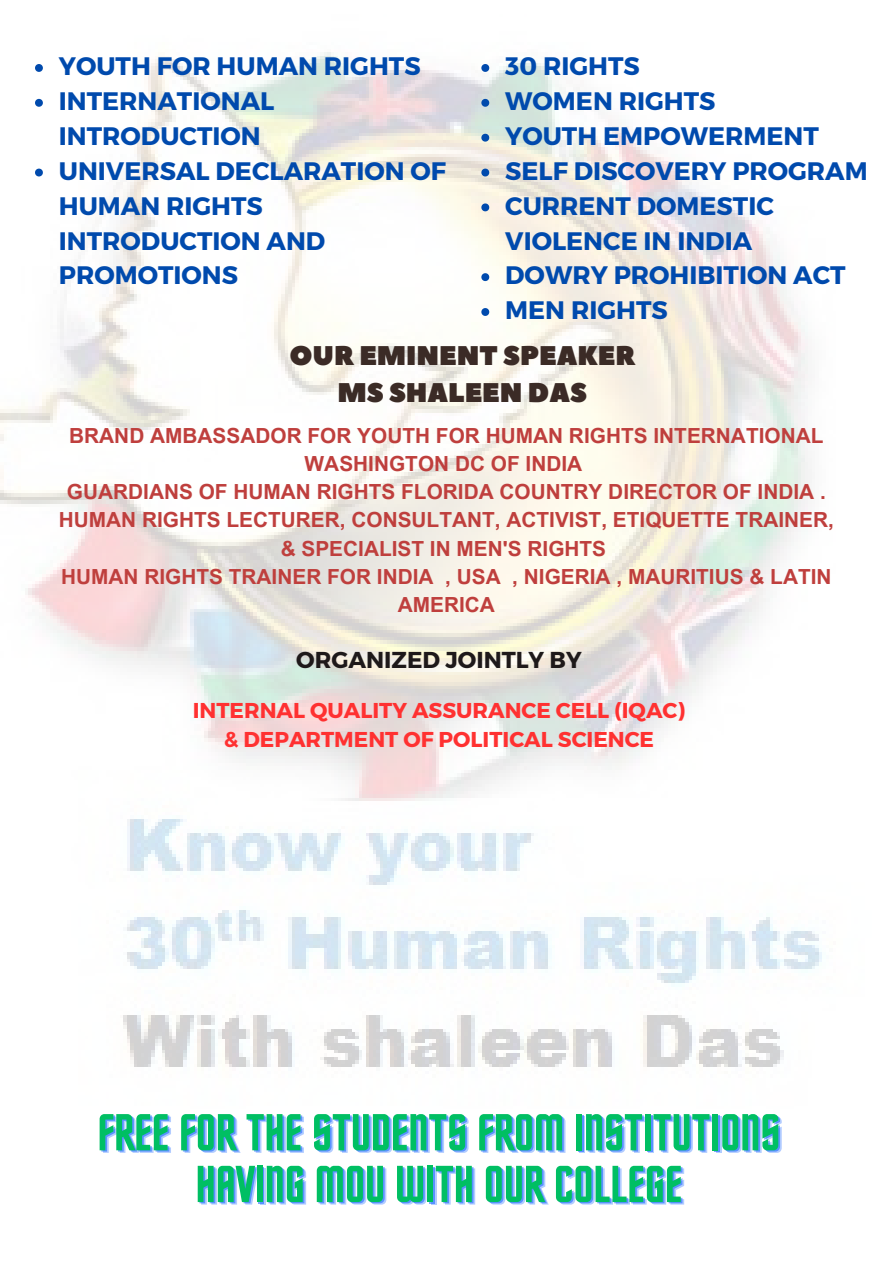
<style>
.page{position:relative;width:893px;height:1264px;background:#fff}
.page>*{position:absolute;margin:0;border:0;box-sizing:border-box;transform-origin:0 0}
.t1{font:52.05px/51.8px "Horta";color:#00bf63;text-align:center}
.t2{font:27px "Peace Sans";color:#3b2b26}
.t3{font:700 25.35px/34.8px "Montserrat";color:#004aad}
.t4{font:700 22.95px "Montserrat";color:#1e191a}
.t5{font:700 21.45px "Montserrat";color:#ff3131}
.t6{font:700 20.85px/28px "Arial MT Pro";color:#bf3f3d;text-align:center}
</style>
<div class="page">
<img style="left:0;top:52px;width:822px;height:1015px">
<svg style="left:35px;top:64px;width:8px;height:8px"></svg>
<svg style="left:35px;top:99px;width:8px;height:8px"></svg>
<svg style="left:35px;top:169px;width:8px;height:7px"></svg>
<svg style="left:481px;top:64px;width:8px;height:8px"></svg>
<svg style="left:481px;top:99px;width:8px;height:8px"></svg>
<svg style="left:481px;top:134px;width:8px;height:8px"></svg>
<svg style="left:481px;top:169px;width:8px;height:7px"></svg>
<svg style="left:481px;top:203px;width:8px;height:8px"></svg>
<svg style="left:481px;top:273px;width:8px;height:8px"></svg>
<svg style="left:481px;top:308px;width:8px;height:8px"></svg>
<p class="t3" style="left:59px;top:48px;width:363px">YOUTH FOR HUMAN RIGHTS</p>
<p class="t3" style="left:59px;top:82px;width:217px">INTERNATIONAL<br>INTRODUCTION</p>
<p class="t3" style="left:59px;top:152px;width:389px">UNIVERSAL DECLARATION OF<br>HUMAN RIGHTS<br>INTRODUCTION AND<br>PROMOTIONS</p>
<p class="t3" style="left:505px;top:48px;width:136px">30 RIGHTS</p>
<p class="t3" style="left:505px;top:82px;width:212px">WOMEN RIGHTS</p>
<p class="t3" style="left:505px;top:117px;width:315px">YOUTH EMPOWERMENT</p>
<p class="t3" style="left:505px;top:152px;width:364px">SELF DISCOVERY PROGRAM</p>
<p class="t3" style="left:505px;top:187px;width:270px">CURRENT DOMESTIC<br>VIOLENCE IN INDIA</p>
<p class="t3" style="left:505px;top:257px;width:342px">DOWRY PROHIBITION ACT</p>
<p class="t3" style="left:505px;top:291px;width:164px">MEN RIGHTS</p>
<p class="t2" style="left:289px;top:338px;width:347px">OUR EMINENT SPEAKER</p>
<p class="t2" style="left:337px;top:375px;width:251px">MS SHALEEN DAS</p>
<p class="t6" style="left:69px;top:424px;width:755px">BRAND AMBASSADOR FOR YOUTH FOR HUMAN RIGHTS INTERNATIONAL<br>WASHINGTON DC OF INDIA</p>
<p class="t6" style="left:67px;top:480px;width:760px">GUARDIANS OF HUMAN RIGHTS FLORIDA COUNTRY DIRECTOR OF INDIA .</p>
<p class="t6" style="left:59px;top:508px;width:776px">HUMAN RIGHTS LECTURER, CONSULTANT, ACTIVIST, ETIQUETTE TRAINER, &amp; SPECIALIST IN MEN'S RIGHTS</p>
<p class="t6" style="left:61px;top:565px;width:772px">HUMAN RIGHTS TRAINER FOR INDIA , USA , NIGERIA , MAURITIUS &amp; LATIN<br>AMERICA</p>
<p class="t4" style="left:296px;top:645px;width:287px">ORGANIZED JOINTLY BY</p>
<p class="t5" style="left:193px;top:696px;width:494px">INTERNAL QUALITY ASSURANCE CELL (IQAC)</p>
<p class="t5" style="left:224px;top:725px;width:432px">&amp; DEPARTMENT OF POLITICAL SCIENCE</p>
<p class="t1" style="left:97px;top:1110px;width:684px">FREE FOR THE STUDENTS FROM INSTITUTIONS<br>HAVING MOU WITH OUR COLLEGE</p>
</div>
